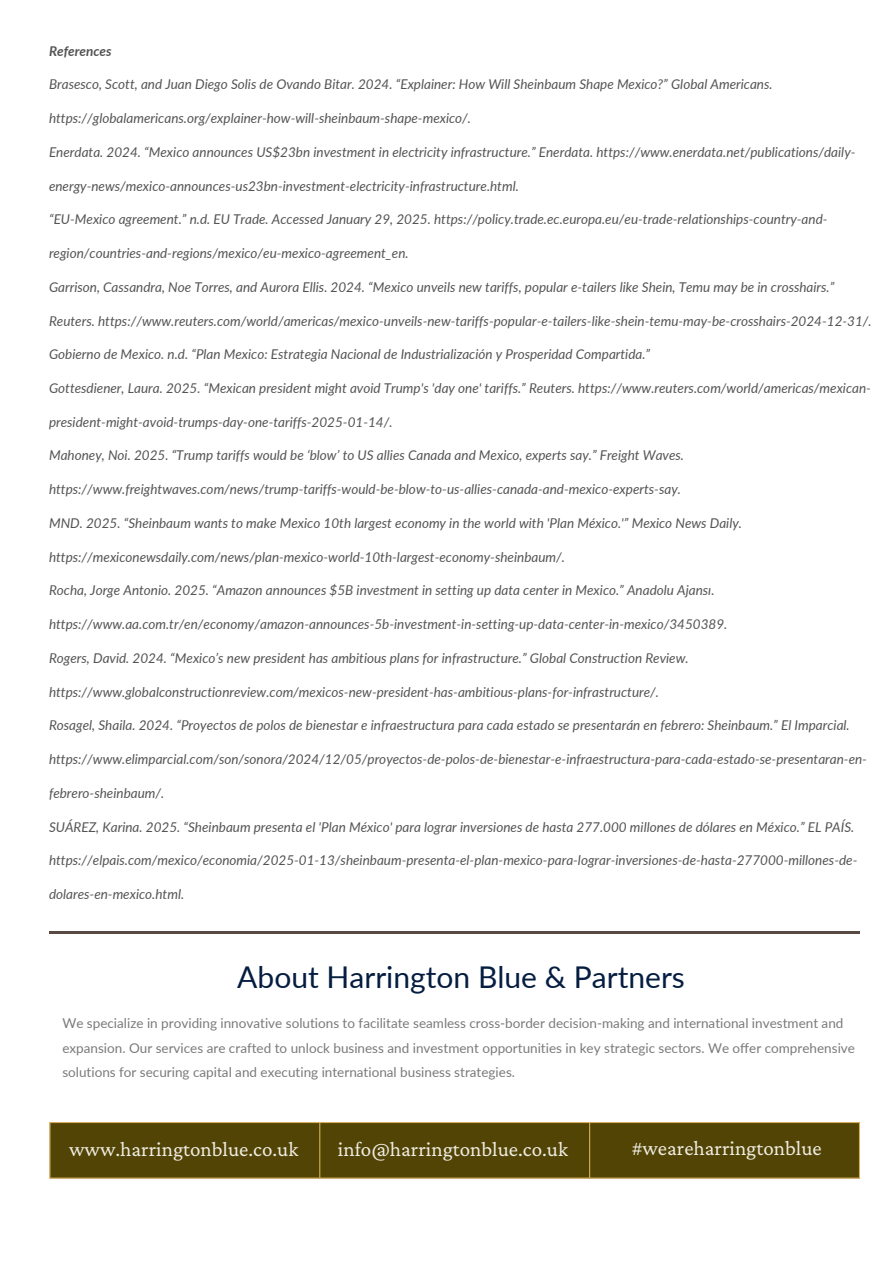
<style>
.page{position:relative;width:894px;height:1264px;background:#fff}
.page>*{position:absolute;margin:0;border:0;box-sizing:border-box;transform-origin:0 0}
.t1{font:30px "Lato";color:#051d40}
.t2{font:21px "Crimson Pro";color:#efece1}
.t3{font:italic 13.5px "Lato";color:#545454}
.t4{font:13.5px/24.8px "Lato";color:#7a7a7a}
.t5{font:italic 700 13.5px "Lato";color:#545454}
</style>
<div class="page">
<div style="left:49px;top:1122px;width:810px;height:56px;background:#514404"></div>
<hr style="left:50px;top:931px;width:809px;height:2px;background:#594943">
<p class="t5" style="left:49px;top:42px;width:64px">References</p>
<p class="t3" style="left:49px;top:76px;width:725px">Brasesco, Scott, and Juan Diego Solis de Ovando Bitar. 2024. “Explainer: How Will Sheinbaum Shape Mexico?” Global Americans.</p>
<p class="t3" style="left:49px;top:110px;width:423px">https://globalamericans.org/explainer-how-will-sheinbaum-shape-mexico/.</p>
<p class="t3" style="left:49px;top:143px;width:807px">Enerdata. 2024. “Mexico announces US$23bn investment in electricity infrastructure.” Enerdata. https://www.enerdata.net/publications/daily-</p>
<p class="t3" style="left:49px;top:177px;width:471px">energy-news/mexico-announces-us23bn-investment-electricity-infrastructure.html.</p>
<p class="t3" style="left:49px;top:211px;width:779px">“EU-Mexico agreement.” n.d. EU Trade. Accessed January 29, 2025. https://policy.trade.ec.europa.eu/eu-trade-relationships-country-and-</p>
<p class="t3" style="left:49px;top:245px;width:361px">region/countries-and-regions/mexico/eu-mexico-agreement_en.</p>
<p class="t3" style="left:49px;top:278px;width:786px">Garrison, Cassandra, Noe Torres, and Aurora Ellis. 2024. “Mexico unveils new tariffs, popular e-tailers like Shein, Temu may be in crosshairs.”</p>
<p class="t3" style="left:49px;top:312px;width:824px">Reuters. https://www.reuters.com/world/americas/mexico-unveils-new-tariffs-popular-e-tailers-like-shein-temu-may-be-crosshairs-2024-12-31/.</p>
<p class="t3" style="left:49px;top:346px;width:602px">Gobierno de Mexico. n.d. “Plan Mexico: Estrategia Nacional de Industrialización y Prosperidad Compartida.”</p>
<p class="t3" style="left:49px;top:379px;width:823px">Gottesdiener, Laura. 2025. “Mexican president might avoid Trump's 'day one' tariffs.” Reuters. https://www.reuters.com/world/americas/mexican-</p>
<p class="t3" style="left:49px;top:413px;width:345px">president-might-avoid-trumps-day-one-tariffs-2025-01-14/.</p>
<p class="t3" style="left:49px;top:447px;width:636px">Mahoney, Noi. 2025. “Trump tariffs would be ‘blow’ to US allies Canada and Mexico, experts say.” Freight Waves.</p>
<p class="t3" style="left:49px;top:481px;width:633px">https://www.freightwaves.com/news/trump-tariffs-would-be-blow-to-us-allies-canada-and-mexico-experts-say.</p>
<h1 class="t3" style="left:49px;top:514px;width:694px">MND. 2025. “Sheinbaum wants to make Mexico 10th largest economy in the world with 'Plan México.'” Mexico News Daily.</h1>
<h1 class="t3" style="left:49px;top:548px;width:517px">https://mexiconewsdaily.com/news/plan-mexico-world-10th-largest-economy-sheinbaum/.</h1>
<p class="t3" style="left:49px;top:582px;width:666px">Rocha, Jorge Antonio. 2025. “Amazon announces $5B investment in setting up data center in Mexico.” Anadolu Ajansı.</p>
<p class="t3" style="left:49px;top:616px;width:679px">https://www.aa.com.tr/en/economy/amazon-announces-5b-investment-in-setting-up-data-center-in-mexico/3450389.</p>
<h2 class="t3" style="left:49px;top:649px;width:641px">Rogers, David. 2024. “Mexico’s new president has ambitious plans for infrastructure.” Global Construction Review.</h2>
<h2 class="t3" style="left:49px;top:683px;width:611px">https://www.globalconstructionreview.com/mexicos-new-president-has-ambitious-plans-for-infrastructure/.</h2>
<h2 class="t3" style="left:49px;top:717px;width:802px">Rosagel, Shaila. 2024. “Proyectos de polos de bienestar e infraestructura para cada estado se presentarán en febrero: Sheinbaum.” El Imparcial.</h2>
<h2 class="t3" style="left:49px;top:751px;width:819px">https://www.elimparcial.com/son/sonora/2024/12/05/proyectos-de-polos-de-bienestar-e-infraestructura-para-cada-estado-se-presentaran-en-</h2>
<h2 class="t3" style="left:49px;top:784px;width:117px">febrero-sheinbaum/.</h2>
<h2 class="t3" style="left:49px;top:818px;width:806px">SUÁREZ, Karina. 2025. “Sheinbaum presenta el 'Plan México' para lograr inversiones de hasta 277.000 millones de dólares en México.” EL PAÍS.</h2>
<h2 class="t3" style="left:49px;top:852px;width:809px">https://elpais.com/mexico/economia/2025-01-13/sheinbaum-presenta-el-plan-mexico-para-lograr-inversiones-de-hasta-277000-millones-de-</h2>
<h2 class="t3" style="left:49px;top:885px;width:137px">dolares-en-mexico.html.</h2>
<p class="t1" style="left:237px;top:958px;width:449px">About Harrington Blue &amp; Partners</p>
<p class="t4" style="left:62px;top:1010px;width:793px">We specialize in providing innovative solutions to facilitate seamless cross-border decision-making and international investment and expansion. Our services are crafted to unlock business and investment opportunities in key strategic sectors. We offer comprehensive solutions for securing capital and executing international business strategies.</p>
<p class="t2" style="left:69px;top:1136px;width:231px">www.harringtonblue.co.uk</p>
<p class="t2" style="left:338px;top:1136px;width:231px">info@harringtonblue.co.uk</p>
<p class="t2" style="left:631px;top:1136px;width:191px">#weareharringtonblue</p>
</div>
